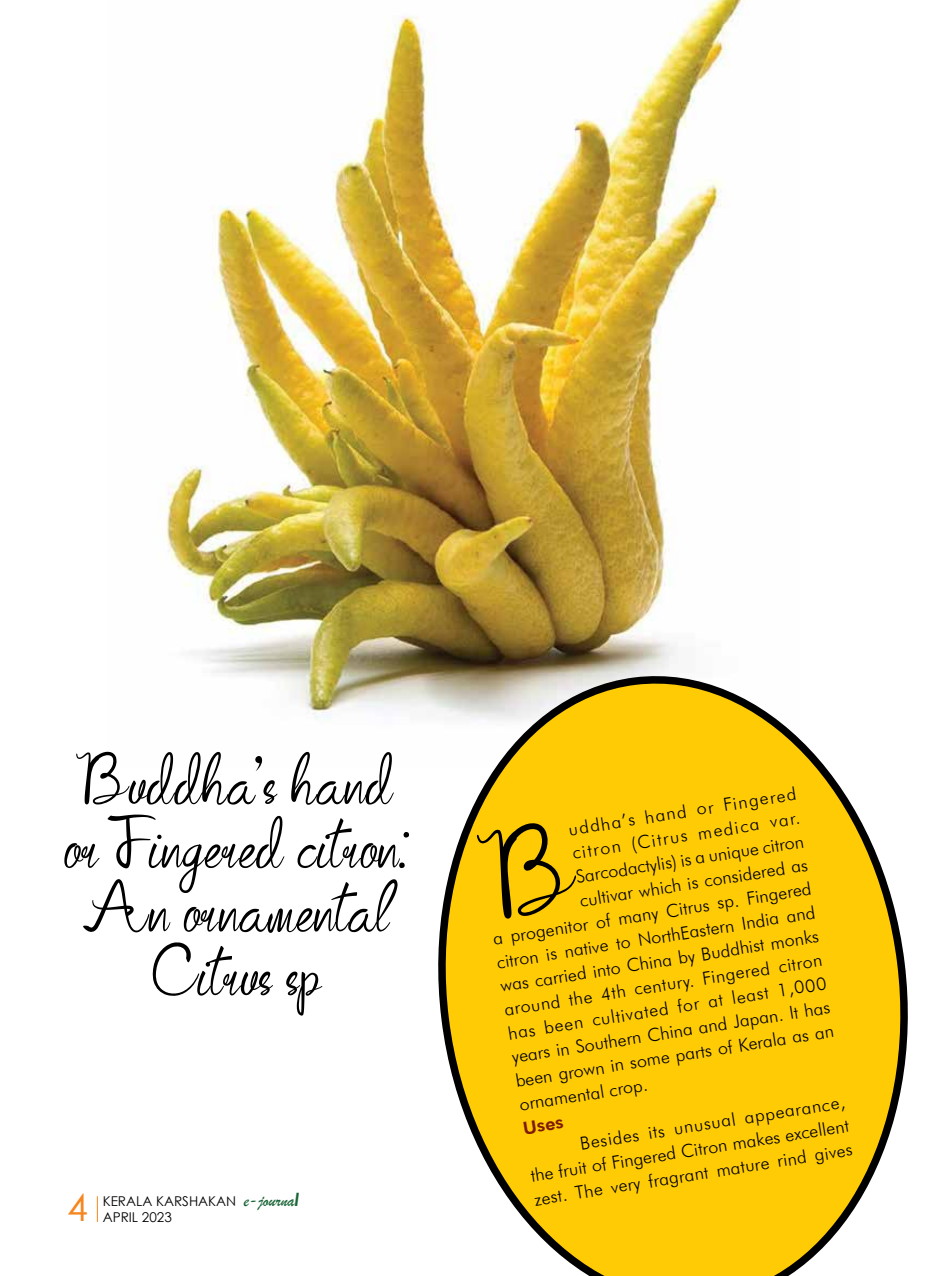
<style>
.page{position:relative;width:936px;height:1276px;background:#fff}
.page>*{position:absolute;margin:0;border:0;box-sizing:border-box;transform-origin:0 0}
.t1{font:37.5px "Century Gothic";color:#f6861f}
.t2{font:300 18px/24px "Futura BT";color:#000;text-align:justify}
.t3{font:800 18px "Futura BT";color:#7e1b06}
.t4{font:13.5px/16.2px "Century Gothic";color:#000}
.s1{font-family:"Brush Script";font-size:18px;color:#1a6537}
.s2{font-weight:700;font-style:italic;font-size:18px;color:#1a6537}
</style>
<div class="page">
<svg style="left:97px;top:1196px;width:1px;height:26px"></svg>
<img style="left:161px;top:0;width:584px;height:719px">
<svg style="left:424px;top:665px;width:484px;height:611px"></svg>
<svg style="left:477px;top:822px;width:99px;height:96px;background:#cfa504"></svg>
<svg style="left:153px;top:942px;width:169px;height:73px"></svg>
<svg style="left:64px;top:814px;width:345px;height:119px"></svg>
<svg style="left:76px;top:751px;width:318px;height:54px"></svg>
<h1 class="t1" style="left:67px;top:1181px;width:22px">4</h1>
<p class="t4" style="left:103px;top:1193px;width:198px">KERALA KARSHAKAN <span class="s1">e-journa</span><span class="s2">l<br></span>APRIL 2023</p>
<p class="t2" style="left:566px;top:817px;width:232px;rotate:-9deg">uddha’s hand or Fingered</p>
<p class="t2" style="left:570px;top:841px;width:232px;rotate:-9deg">citron (Citrus medica var.</p>
<p class="t2" style="left:574px;top:865px;width:232px;rotate:-9deg">Sarcodactylis) is a unique citron</p>
<p class="t2" style="left:578px;top:888px;width:232px;rotate:-9deg">cultivar which is considered as</p>
<p class="t2" style="left:491px;top:926px;width:323px;rotate:-9deg">a progenitor of many Citrus sp. Fingered</p>
<p class="t2" style="left:495px;top:950px;width:323px;rotate:-9deg">citron is native to NorthEastern India and</p>
<p class="t2" style="left:498px;top:974px;width:323px;rotate:-9deg">was carried into China by Buddhist monks</p>
<p class="t2" style="left:502px;top:997px;width:323px;rotate:-9deg">around the 4th century. Fingered citron</p>
<p class="t2" style="left:506px;top:1021px;width:323px;rotate:-9deg">has been cultivated for at least 1,000</p>
<p class="t2" style="left:510px;top:1045px;width:323px;rotate:-9deg">years in Southern China and Japan. It has</p>
<p class="t2" style="left:513px;top:1068px;width:323px;rotate:-9deg">been grown in some parts of Kerala as an</p>
<p class="t2" style="left:517px;top:1092px;width:131px;rotate:-9deg">ornamental crop.</p>
<p class="t3" style="left:521px;top:1117px;width:42px;rotate:-9deg">Uses</p>
<p class="t2" style="left:525px;top:1140px;width:323px;text-indent:54px;rotate:-9deg">Besides its unusual appearance, the fruit of Fingered Citron makes excellent zest. The very fragrant mature rind gives</p>
</div>
